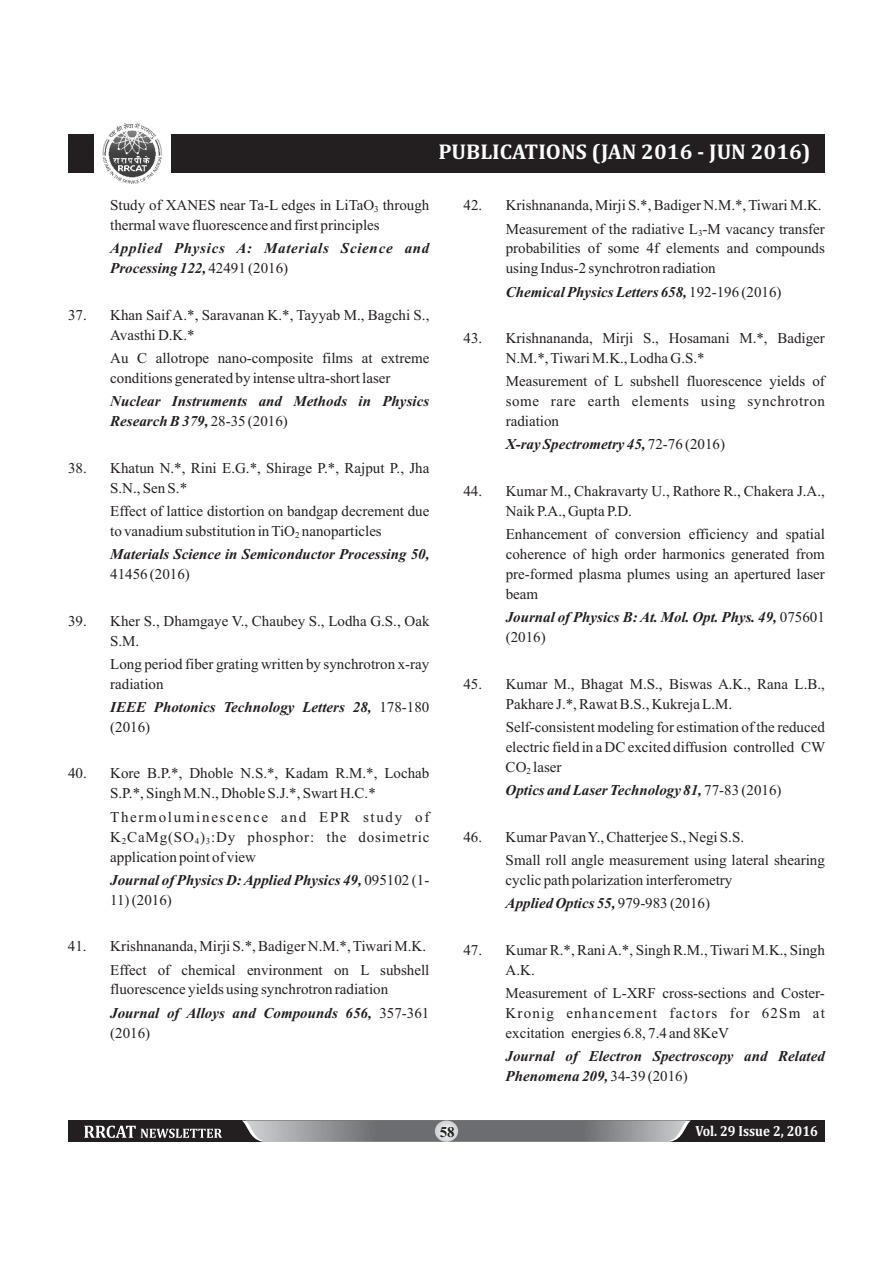
<style>
.page{position:relative;width:893px;height:1263px;background:#fff}
.page>*{position:absolute;margin:0;border:0;box-sizing:border-box;transform-origin:0 0}
.t1{font:700 21.6px "Cambria";color:#fff}
.t2{font:15px/20px "Times New Roman";color:#231f20}
.t3{font:italic 700 15px/20px "Times New Roman";color:#231f20}
.t4{font:italic 700 15px/20px "Times New Roman";letter-spacing:.05em;color:#231f20}
.t5{font:700 15px "Times New Roman";color:#231f20}
.t6{font:700 14.85px "Cambria";color:#fff;scale:.89 1}
.s1{font-weight:400;font-style:normal}
.s2{font-weight:700;font-style:italic}
</style>
<div class="page">
<div style="left:68px;top:134px;width:757px;height:38px;background:#231f20"></div>
<div style="left:68px;top:1120px;width:757px;height:22px;background:#231f20"></div>
<svg style="left:242px;top:1120px;width:449px;height:22px;background:#838487"></svg>
<svg style="left:435px;top:1120px;width:23px;height:22px"></svg>
<svg style="left:84px;top:1125px;width:138px;height:13px"></svg>
<div style="left:94px;top:122px;width:77px;height:62px;background:#fff"></div>
<img style="left:102px;top:122px;width:61px;height:62px">
<h1 class="t1" style="left:438px;top:143px;width:374px">PUBLICATIONS (JAN 2016 - JUN 2016)</h1>
<p class="t2" style="left:110px;top:197px;width:321px">Study of XANES near Ta-L edges in LiTaO<sub>3</sub> through thermal wave fluorescence and first principles</p>
<p class="t4" style="left:110px;top:240px;width:321px">Applied Physics A: Materials Science and<br>Processing 122, <span class="s1">42491 (2016)</span></p>
<p class="t2" style="left:110px;top:306px;width:321px;text-indent:-42px">37. Khan Saif A.*, Saravanan K.*, Tayyab M., Bagchi S.,<br>Avasthi D.K.*</p>
<p class="t2" style="left:110px;top:350px;width:321px">Au C allotrope nano-composite films at extreme conditions generated by intense ultra-short laser</p>
<p class="t3" style="left:110px;top:393px;width:321px">Nuclear Instruments and Methods in Physics<br>Research B 379, <span class="s1">28-35 (2016)</span></p>
<p class="t2" style="left:110px;top:459px;width:321px;text-indent:-42px">38. Khatun N.*, Rini E.G.*, Shirage P.*, Rajput P., Jha<br>S.N., Sen S.*</p>
<p class="t2" style="left:110px;top:502px;width:321px">Effect of lattice distortion on bandgap decrement due to vanadium substitution in TiO<sub>2</sub> nanoparticles</p>
<p class="t3" style="left:110px;top:546px;width:321px">Materials Science in Semiconductor Processing 50,</p>
<p class="t2" style="left:110px;top:565px;width:81px">41456 (2016)</p>
<p class="t2" style="left:110px;top:612px;width:321px;text-indent:-42px">39. Kher S., Dhamgaye V., Chaubey S., Lodha G.S., Oak<br>S.M.</p>
<p class="t2" style="left:110px;top:655px;width:321px">Long period fiber grating written by synchrotron x-ray radiation</p>
<p class="t3" style="left:110px;top:698px;width:321px">IEEE Photonics Technology Letters 28, <span class="s1">178-180 (2016)</span></p>
<p class="t2" style="left:110px;top:765px;width:321px;text-indent:-42px">40. Kore B.P.*, Dhoble N.S.*, Kadam R.M.*, Lochab<br>S.P.*, Singh M.N., Dhoble S.J.*, Swart H.C.*</p>
<p class="t2" style="left:110px;top:808px;width:321px;text-align:justify">Thermoluminescence and EPR study of K<sub>2</sub>CaMg(SO<sub>4</sub>)<sub>3</sub>:Dy phosphor: the dosimetric application point of view</p>
<p class="t3" style="left:110px;top:871px;width:321px">Journal of Physics D: Applied Physics 49, <span class="s1">095102 (1-</span></p>
<p class="t2" style="left:110px;top:891px;width:63px">11) (2016)</p>
<p class="t2" style="left:68px;top:936px;width:363px;line-height:23.2px;text-align:right">41. Krishnananda, Mirji S.*, Badiger N.M.*, Tiwari M.K.<br>Effect of chemical environment on L subshell</p>
<p class="t2" style="left:110px;top:979px;width:321px;line-height:23.2px">fluorescence yields using synchrotron radiation<br><span class="s2">Journal of Alloys and Compounds 656,</span> 357-361</p>
<p class="t2" style="left:110px;top:1024px;width:41px">(2016)</p>
<p class="t2" style="left:463px;top:195px;width:363px;line-height:23.2px;text-align:right">42. Krishnananda, Mirji S.*, Badiger N.M.*, Tiwari M.K.<br>Measurement of the radiative L<sub>3</sub>-M vacancy transfer</p>
<p class="t2" style="left:506px;top:240px;width:321px">probabilities of some 4f elements and compounds using Indus-2 synchrotron radiation</p>
<p class="t3" style="left:506px;top:283px;width:277px">Chemical Physics Letters 658, <span class="s1">192-196 (2016)</span></p>
<p class="t2" style="left:506px;top:330px;width:321px;text-indent:-42px">43. Krishnananda, Mirji S., Hosamani M.*, Badiger<br>N.M.*, Tiwari M.K., Lodha G.S.*</p>
<p class="t2" style="left:506px;top:373px;width:321px;text-align:justify">Measurement of L subshell fluorescence yields of some rare earth elements using synchrotron radiation</p>
<p class="t3" style="left:506px;top:436px;width:221px">X-ray Spectrometry 45, <span class="s1">72-76 (2016)</span></p>
<p class="t2" style="left:506px;top:482px;width:321px;text-indent:-42px">44. Kumar M., Chakravarty U., Rathore R., Chakera J.A.,<br>Naik P.A., Gupta P.D.</p>
<p class="t2" style="left:506px;top:526px;width:321px;text-align:justify">Enhancement of conversion efficiency and spatial coherence of high order harmonics generated from pre-formed plasma plumes using an apertured laser beam</p>
<p class="t3" style="left:506px;top:609px;width:321px">Journal of Physics B: At. Mol. Opt. Phys. 49, <span class="s1">075601 (2016)</span></p>
<p class="t2" style="left:506px;top:675px;width:321px;text-indent:-42px">45. Kumar M., Bhagat M.S., Biswas A.K., Rana L.B.,<br>Pakhare J.*, Rawat B.S., Kukreja L.M.</p>
<p class="t2" style="left:506px;top:718px;width:321px;text-align:justify">Self-consistent modeling for estimation of the reduced electric field in a DC excited diffusion controlled CW CO<sub>2</sub> laser</p>
<p class="t3" style="left:506px;top:782px;width:277px">Optics and Laser Technology 81, <span class="s1">77-83 (2016)</span></p>
<p class="t2" style="left:506px;top:826px;width:321px;line-height:23.2px;text-indent:-42px">46. Kumar Pavan Y., Chatterjee S., Negi S.S.<br>Small roll angle measurement using lateral shearing</p>
<p class="t2" style="left:506px;top:869px;width:228px;line-height:23.2px">cyclic path polarization interferometry<br><span class="s2">Applied Optics 55,</span> 979-983 (2016)</p>
<p class="t2" style="left:506px;top:941px;width:321px;text-indent:-42px">47. Kumar R.*, Rani A.*, Singh R.M., Tiwari M.K., Singh<br>A.K.</p>
<p class="t2" style="left:506px;top:984px;width:321px;text-align:justify">Measurement of L-XRF cross-sections and Coster-Kronig enhancement factors for 62Sm at excitation energies 6.8, 7.4 and 8KeV</p>
<p class="t3" style="left:506px;top:1047px;width:321px">Journal of Electron Spectroscopy and Related<br>Phenomena 209, <span class="s1">34-39 (2016)</span></p>
<p class="t5" style="left:440px;top:1127px;width:16px">58</p>
<p class="t6" style="left:695px;top:1124px;width:139px">Vol. 29 Issue 2, 2016</p>
</div>
